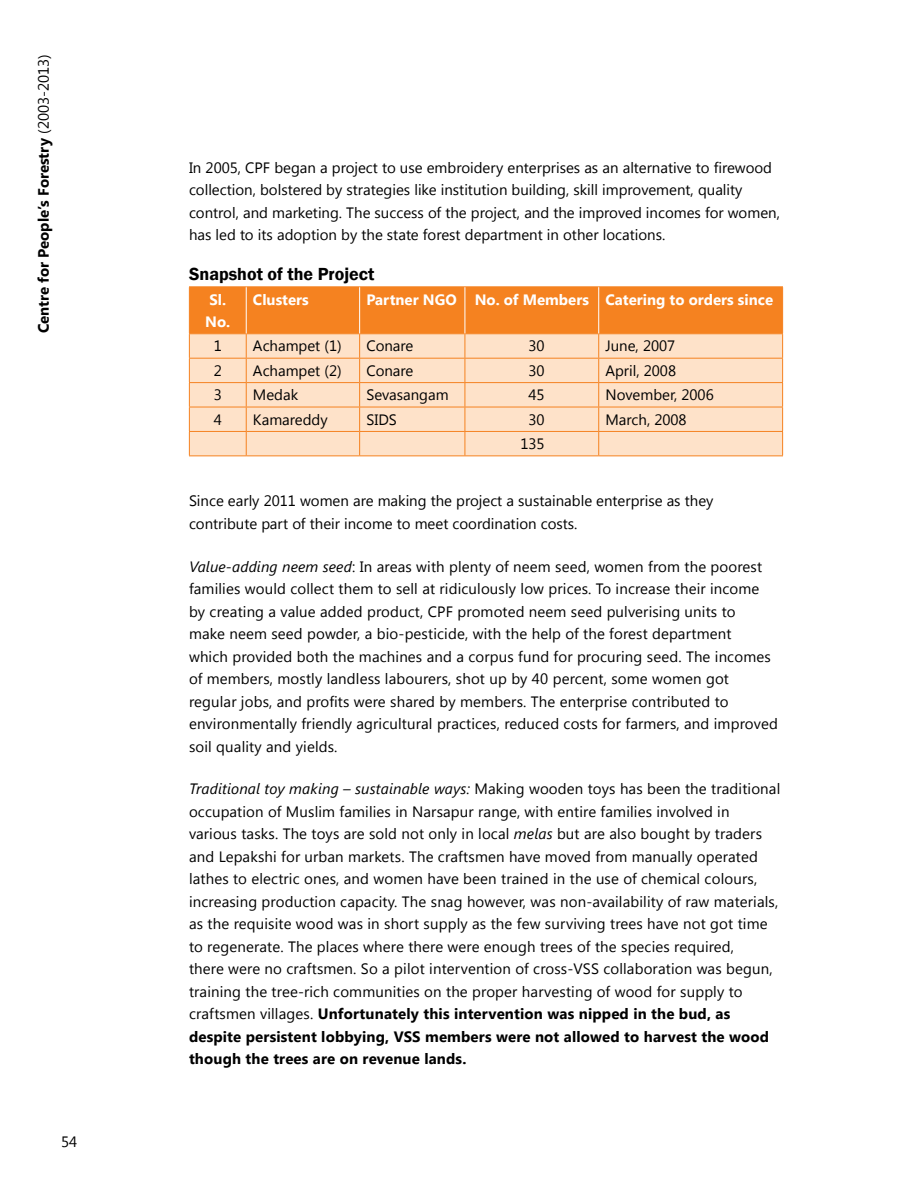
<style>
.page{position:relative;width:918px;height:1188px;background:#fff}
.page>*{position:absolute;margin:0;border:0;box-sizing:border-box;transform-origin:0 0}
.t1{font:600 18px "Franklin Gothic";color:#000}
.t2{font:15px/22.5px "Segoe UI";letter-spacing:.01em;color:#000}
.t3{font:700 15px/22.5px "Segoe UI";color:#fff}
.t4{font:700 15px "Segoe UI";color:#000}
.s1{font-weight:400}
.s2{font-style:italic}
.s3{font-weight:700}
</style>
<div class="page">
<hr style="left:189px;top:286px;width:57px;height:1px;background:#f58220">
<hr style="left:246px;top:286px;width:114px;height:1px;background:#f58220">
<hr style="left:360px;top:286px;width:105px;height:1px;background:#f58220">
<hr style="left:465px;top:286px;width:134px;height:1px;background:#f58220">
<hr style="left:599px;top:286px;width:184px;height:1px;background:#f58220">
<svg style="left:189px;top:287px;width:594px;height:168px;background:#fbc495"></svg>
<hr style="left:189px;top:455px;width:57px;height:1px;background:#f58220">
<hr style="left:246px;top:455px;width:114px;height:1px;background:#f58220">
<hr style="left:360px;top:455px;width:105px;height:1px;background:#f58220">
<hr style="left:465px;top:455px;width:134px;height:1px;background:#f58220">
<hr style="left:599px;top:455px;width:184px;height:1px;background:#f58220">
<hr style="left:246px;top:287px;width:1px;height:46px;background:#fff">
<hr style="left:359px;top:287px;width:1px;height:46px;background:#fff">
<hr style="left:465px;top:287px;width:1px;height:46px;background:#fff">
<hr style="left:598px;top:287px;width:1px;height:46px;background:#fff">
<p class="t4" style="left:33px;top:333px;width:281px;rotate:-90deg">Centre for People’s Forestry <span class="s1">(2003-2013)</span></p>
<p class="t2" style="left:61px;top:1130px;width:18px">54</p>
<p class="t2" style="left:189px;top:156px;width:592px">In 2005, CPF began a project to use embroidery enterprises as an alternative to firewood collection, bolstered by strategies like institution building, skill improvement, quality control, and marketing. The success of the project, and the improved incomes for women, has led to its adoption by the state forest department in other locations.</p>
<p class="t1" style="left:189px;top:263px;width:187px">Snapshot of the Project</p>
<p class="t3" style="left:205px;top:287px;width:27px">Sl.<br>No.</p>
<p class="t3" style="left:253px;top:287px;width:57px">Clusters</p>
<p class="t3" style="left:366px;top:287px;width:408px">Partner NGO No. of Members Catering to orders since</p>
<p class="t2" style="left:214px;top:334px;width:10px">1</p>
<p class="t2" style="left:253px;top:334px;width:90px">Achampet (1)</p>
<p class="t2" style="left:366px;top:334px;width:49px">Conare</p>
<p class="t2" style="left:529px;top:334px;width:18px">30</p>
<p class="t2" style="left:605px;top:334px;width:71px">June, 2007</p>
<p class="t2" style="left:214px;top:359px;width:10px">2</p>
<p class="t2" style="left:253px;top:359px;width:90px">Achampet (2)</p>
<p class="t2" style="left:366px;top:359px;width:49px">Conare</p>
<p class="t2" style="left:529px;top:359px;width:18px">30</p>
<p class="t2" style="left:605px;top:359px;width:72px">April, 2008</p>
<p class="t2" style="left:214px;top:383px;width:10px">3</p>
<p class="t2" style="left:253px;top:383px;width:47px">Medak</p>
<p class="t2" style="left:366px;top:383px;width:84px">Sevasangam</p>
<p class="t2" style="left:529px;top:383px;width:18px">45</p>
<p class="t2" style="left:605px;top:383px;width:110px">November, 2006</p>
<p class="t2" style="left:214px;top:407px;width:10px">4</p>
<p class="t2" style="left:253px;top:407px;width:76px">Kamareddy</p>
<p class="t2" style="left:366px;top:407px;width:32px">SIDS</p>
<p class="t2" style="left:529px;top:407px;width:18px">30</p>
<p class="t2" style="left:605px;top:407px;width:83px">March, 2008</p>
<p class="t2" style="left:520px;top:432px;width:26px">135</p>
<p class="t2" style="left:189px;top:489px;width:526px">Since early 2011 women are making the project a sustainable enterprise as they contribute part of their income to meet coordination costs.</p>
<p class="t2" style="left:189px;top:555px;width:590px"><span class="s2">Value-adding neem seed</span>: In areas with plenty of neem seed, women from the poorest families would collect them to sell at ridiculously low prices. To increase their income by creating a value added product, CPF promoted neem seed pulverising units to<br>make neem seed powder, a bio-pesticide, with the help of the forest department<br>which provided both the machines and a corpus fund for procuring seed. The incomes of members, mostly landless labourers, shot up by 40 percent, some women got regular jobs, and profits were shared by members. The enterprise contributed to environmentally friendly agricultural practices, reduced costs for farmers, and improved soil quality and yields.</p>
<p class="t2" style="left:189px;top:777px;width:593px"><span class="s2">Traditional toy making – sustainable ways:</span> Making wooden toys has been the traditional occupation of Muslim families in Narsapur range, with entire families involved in various tasks. The toys are sold not only in local <span class="s2">melas</span> but are also bought by traders and Lepakshi for urban markets. The craftsmen have moved from manually operated lathes to electric ones, and women have been trained in the use of chemical colours, increasing production capacity. The snag however, was non-availability of raw materials, as the requisite wood was in short supply as the few surviving trees have not got time to regenerate. The places where there were enough trees of the species required,<br>there were no craftsmen. So a pilot intervention of cross-VSS collaboration was begun, training the tree-rich communities on the proper harvesting of wood for supply to craftsmen villages. <span class="s3">Unfortunately this intervention was nipped in the bud, as despite persistent lobbying, VSS members were not allowed to harvest the wood though the trees are on revenue lands.</span></p>
</div>
